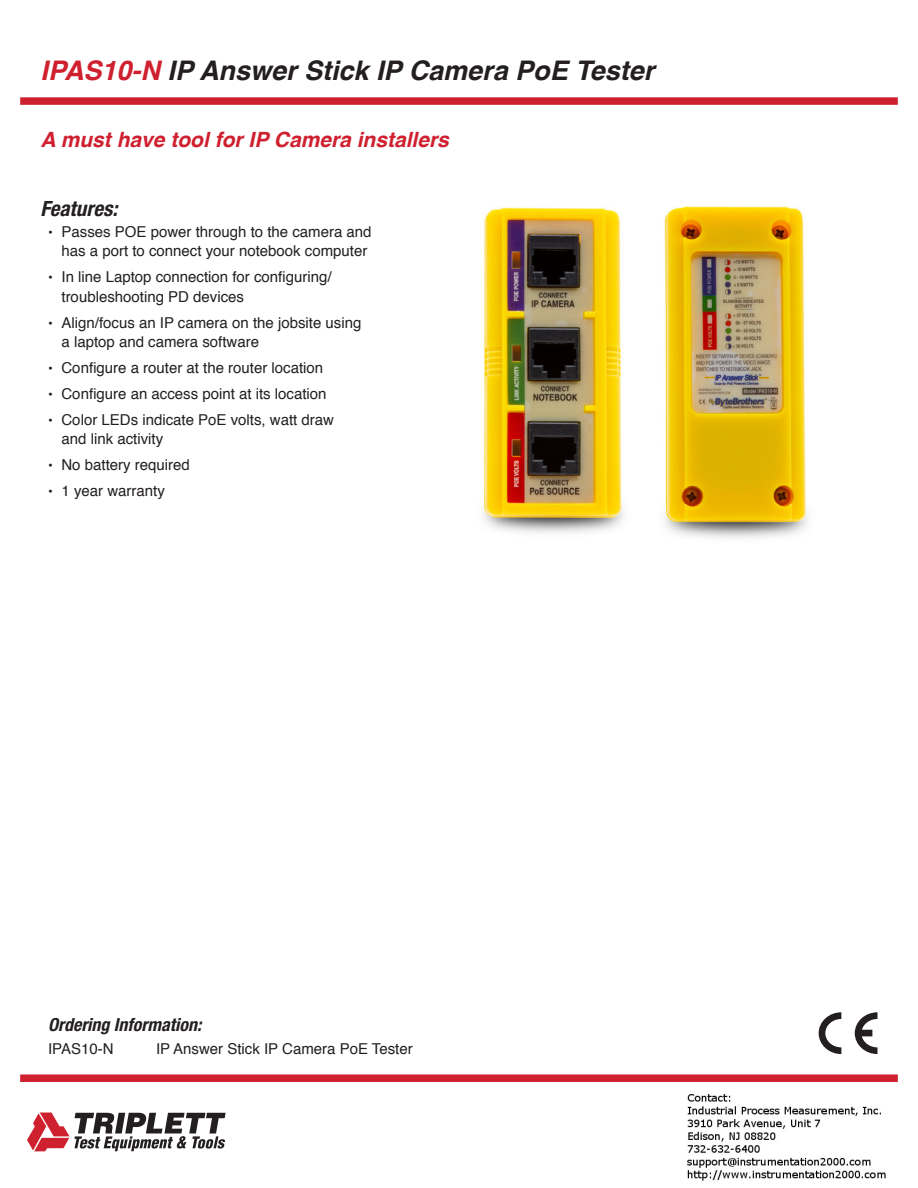
<style>
.page{position:relative;width:918px;height:1188px;background:#fff}
.page>*{position:absolute;margin:0;border:0;box-sizing:border-box;transform-origin:0 0}
.t1{font:italic 700 27px "Helvetica";color:#231f20}
.t2{font:italic 700 21px "Helvetica";color:#cf202f}
.t3{font:italic 700 condensed 21px "Helvetica Neue LT Std";color:#231f20}
.t4{font:italic 700 condensed 18px "Helvetica Neue LT Std";color:#231f20}
.t5{font:15px/19.5px "Helvetica";color:#231f20}
.s1{color:#cf202f}
.s2{font-size:13.5px}
</style>
<div class="page">
<img style="left:664px;top:206px;width:144px;height:332px">
<div style="left:20px;top:97px;width:878px;height:8px;background:#cf202f"></div>
<svg style="left:27px;top:1113px;width:199px;height:38px"></svg>
<div style="left:20px;top:1074px;width:878px;height:8px;background:#cf202f"></div>
<svg style="left:819px;top:1012px;width:22px;height:42px"></svg>
<svg style="left:855px;top:1012px;width:23px;height:42px"></svg>
<img style="left:482px;top:207px;width:142px;height:326px">
<img style="left:687px;top:1094px;width:199px;height:87px">
<p class="t1" style="left:40px;top:49px;width:615px"><span class="s1">IPAS10-N</span> IP Answer Stick IP Camera PoE Tester</p>
<p class="t2" style="left:40px;top:122px;width:410px">A must have tool for IP Camera installers</p>
<p class="t3" style="left:40px;top:196px;width:78px">Features:</p>
<p class="t5" style="left:48px;top:222px;width:325px;text-align:right"><span class="s2">•</span> Passes POE power through to the camera and has a port to connect your notebook computer</p>
<p class="t5" style="left:62px;top:267px;width:272px;text-indent:-14px"><span class="s2">•</span> In line Laptop connection for configuring/ troubleshooting PD devices</p>
<p class="t5" style="left:62px;top:313px;width:301px;text-indent:-14px"><span class="s2">•</span> Align/focus an IP camera on the jobsite using a laptop and camera software</p>
<p class="t5" style="left:48px;top:358px;width:277px"><span class="s2">•</span> Configure a router at the router location</p>
<p class="t5" style="left:48px;top:384px;width:280px"><span class="s2">•</span> Configure an access point at its location</p>
<p class="t5" style="left:62px;top:410px;width:274px;text-indent:-14px"><span class="s2">•</span> Color LEDs indicate PoE volts, watt draw and link activity</p>
<p class="t5" style="left:48px;top:456px;width:143px"><span class="s2">•</span> No battery required</p>
<p class="t5" style="left:48px;top:482px;width:118px"><span class="s2">•</span> 1 year warranty</p>
<p class="t4" style="left:48px;top:1014px;width:155px">Ordering Information:</p>
<p class="t5" style="left:48px;top:1039px;width:67px">IPAS10-N</p>
<p class="t5" style="left:156px;top:1039px;width:258px">IP Answer Stick IP Camera PoE Tester</p>
</div>
